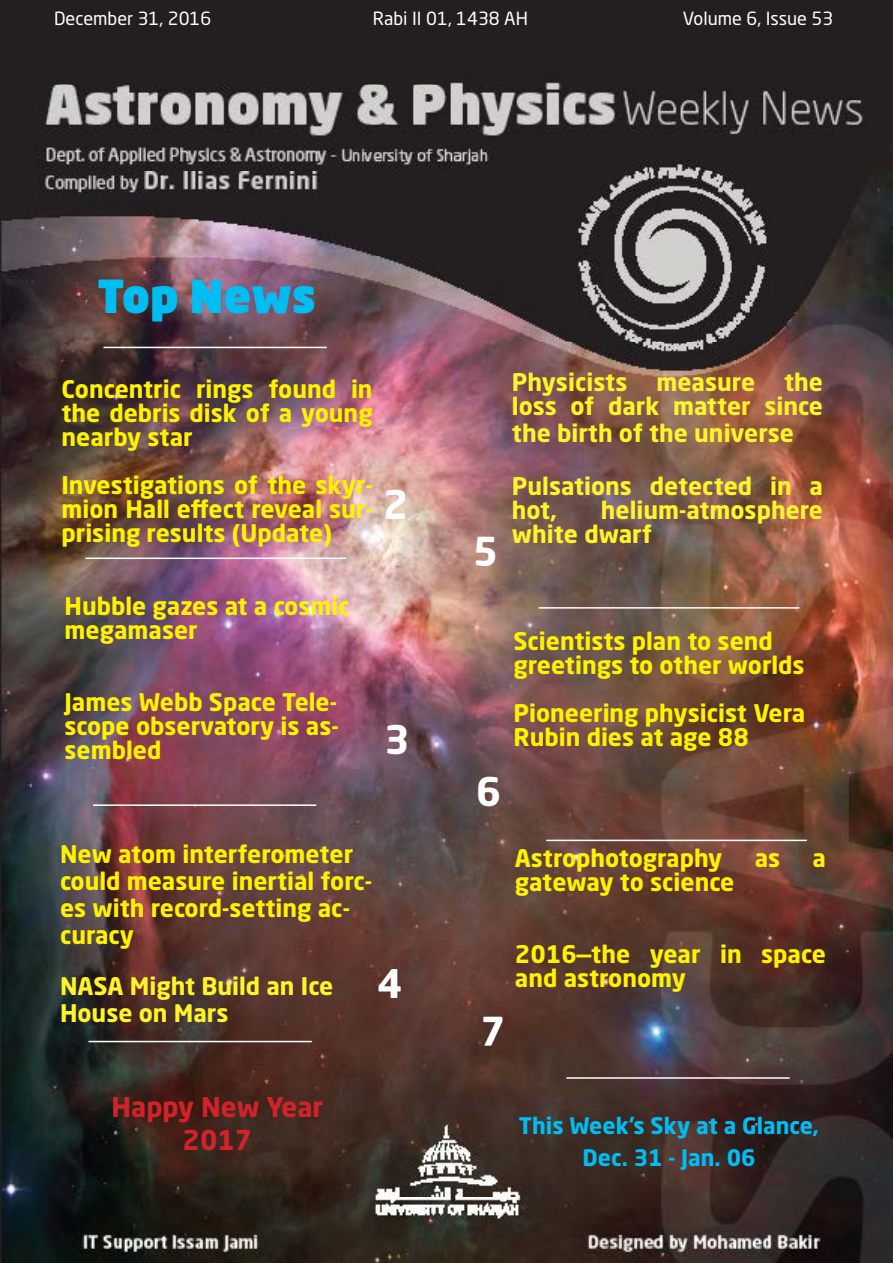
<style>
.page{position:relative;width:893px;height:1263px;background:#fff}
.page>*{position:absolute;margin:0;border:0;box-sizing:border-box;transform-origin:0 0}
.t1{font:900 45px "Neo Sans Std";color:#00bdf2}
.t2{font:700 39px "Neo Sans Std";color:#fff}
.t3{font:700 27px/32.4px "Neo Sans Std";color:#d2232a;text-align:center}
.t4{font:700 24px/24px "Neo Sans Std";color:#fff200}
.t5{font:700 24px/24px "Neo Sans Std";color:#fff32a}
.t6{font:700 22.5px/31.5px "Neo Sans Std";color:#00bdf2;text-align:center}
.t7{font:18px "Neo Sans Std";color:#fff}
</style>
<div class="page">
<img style="left:0;top:0;width:893px;height:1263px">
<hr style="left:104px;top:347px;width:223px;height:1px;background:#fff">
<hr style="left:86px;top:557px;width:260px;height:2px;background:#fff">
<hr style="left:93px;top:804px;width:223px;height:2px;background:#fff">
<hr style="left:88px;top:1041px;width:224px;height:1px;background:#fff">
<hr style="left:539px;top:607px;width:260px;height:2px;background:#fff">
<hr style="left:546px;top:840px;width:261px;height:1px;background:#fff">
<hr style="left:566px;top:1077px;width:224px;height:2px;background:#fff">
<p class="t7" style="left:54px;top:7px;width:159px">December 31, 2016</p>
<p class="t7" style="left:373px;top:7px;width:156px">Rabi II 01, 1438 AH</p>
<p class="t7" style="left:683px;top:7px;width:152px">Volume 6, Issue 53</p>
<h1 class="t1" style="left:98px;top:267px;width:220px">Top News</h1>
<p class="t4" style="left:62px;top:377px;width:313px;text-align:justify">Concentric rings found in the debris disk of a young nearby star</p>
<p class="t4" style="left:62px;top:473px;width:313px;text-align:justify">Investigations of the skyr&shy;mion Hall effect reveal sur&shy;prising results (Update)</p>
<h2 class="t2" style="left:383px;top:479px;width:27px">2</h2>
<p class="t4" style="left:64px;top:593px;width:287px">Hubble gazes at a cosmic megamaser</p>
<p class="t4" style="left:64px;top:689px;width:276px;text-align:justify">James Webb Space Tele&shy;scope observatory is as&shy;sembled</p>
<h2 class="t2" style="left:385px;top:714px;width:27px">3</h2>
<p class="t4" style="left:60px;top:840px;width:314px;line-height:27px">New atom interferometer could measure inertial forc&shy;es with record-setting ac&shy;curacy</p>
<p class="t5" style="left:60px;top:972px;width:275px;line-height:27px">NASA Might Build an Ice<br>House on Mars</p>
<h2 class="t2" style="left:377px;top:959px;width:27px">4</h2>
<p class="t3" style="left:112px;top:1090px;width:213px">Happy New Year<br>2017</p>
<h2 class="t2" style="left:473px;top:521px;width:27px">5</h2>
<p class="t5" style="left:512px;top:369px;width:313px">Physicists measure the loss of dark matter since</p>
<p class="t5" style="left:512px;top:420px;width:284px">the birth of the universe</p>
<p class="t5" style="left:512px;top:473px;width:313px">Pulsations detected in a hot,</p>
<p class="t5" style="left:512px;top:497px;width:313px;text-indent:89px">helium-atmosphere white dwarf</p>
<h2 class="t2" style="left:476px;top:767px;width:27px">6</h2>
<p class="t4" style="left:513px;top:628px;width:293px">Scientists plan to send greetings to other worlds</p>
<p class="t4" style="left:513px;top:700px;width:293px">Pioneering physicist Vera<br>Rubin dies at age 88</p>
<p class="t4" style="left:515px;top:846px;width:209px">Astrophotography</p>
<p class="t4" style="left:755px;top:846px;width:27px">as</p>
<p class="t4" style="left:813px;top:846px;width:15px">a</p>
<p class="t4" style="left:515px;top:870px;width:221px">gateway to science</p>
<h2 class="t2" style="left:481px;top:1000px;width:27px">7</h2>
<p class="t4" style="left:515px;top:942px;width:313px">2016—the year in space and astronomy</p>
<p class="t6" style="left:519px;top:1109px;width:302px">This Week’s Sky at a Glance,<br>Dec. 31 - Jan. 06</p>
</div>
